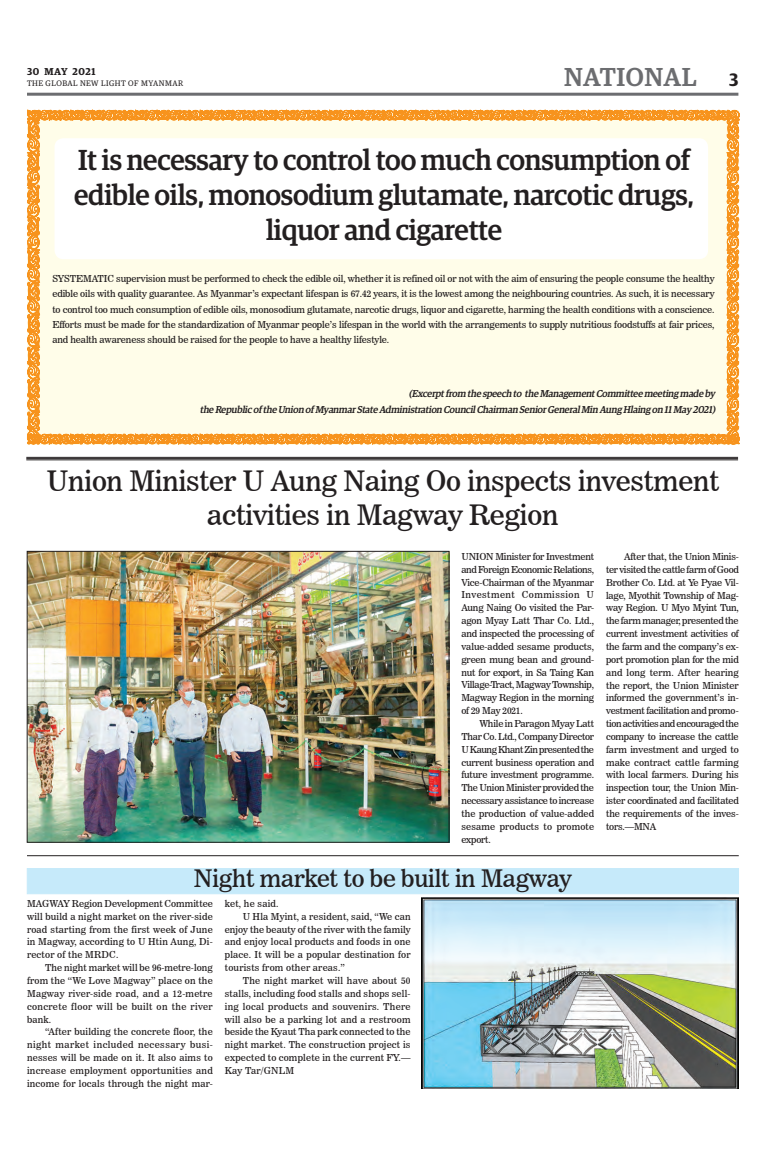
<style>
.page{position:relative;width:773px;height:1152px;background:#fff}
.page>*{position:absolute;margin:0;border:0;box-sizing:border-box;transform-origin:0 0}
.Big_Sub_Heading{font:500 29px/34.8px "Guardian Egyp";letter-spacing:-.01em;color:#231f20;text-align:center;scale:.96 1}
._1_Clm_Head{font:28px/33.6px "News 706 BT Roman C";letter-spacing:-.01em;color:#231f20;text-align:center}
.t1{font:500 26px "Guardian Egyp";letter-spacing:.02em;color:#6c6d70}
._1_Clm_Head-2{font:24px "News 706 BT Roman C";letter-spacing:-.01em;color:#231f20}
._2nd_Body{font:italic 500 10px "Guardian Egyp";color:#231f20;scale:.96 1}
.t2{font:600 10px "Guardian Egyp";letter-spacing:.06em;color:#231f20}
._2nd_Body-2{font:9.5px/12.9px "News 706 BT Roman C";letter-spacing:.02em;color:#231f20;text-align:justify}
.Normal_Para{font:9.5px/15.4px "News 706 BT Roman C";letter-spacing:-.01em;color:#231f20;text-align:justify}
.t3{font:8px "Guardian Egyp";letter-spacing:.06em;color:#231f20}
.s1{font-weight:600;font-size:18px;color:#231f20}
</style>
<div class="page">
<hr style="left:27px;top:93px;width:711px;height:3px;background:#6c6d70">
<div style="left:27px;top:868px;width:711px;height:26px;background:#c6eafa"></div>
<svg style="left:27px;top:110px;width:712px;height:335px"></svg>
<hr style="left:26px;top:457px;width:712px;height:1px;background:#231f20">
<hr style="left:26px;top:458px;width:712px;height:1px;background:#231f20">
<hr style="left:26px;top:460px;width:712px;height:1px;background:#231f20">
<img style="left:29px;top:553px;width:418px;height:287px">
<div style="left:27px;top:551px;width:422px;height:291px;border:1px solid #231f20"></div>
<hr style="left:27px;top:855px;width:711px;height:1px;background:#231f20">
<img style="left:422px;top:897px;width:316px;height:192px">
<p class="t2" style="left:27px;top:64px;width:70px">30 MAY 2021</p>
<p class="t3" style="left:27px;top:78px;width:158px">THE GLOBAL NEW LIGHT OF MYANMAR</p>
<h3 class="t1" style="left:564px;top:59px;width:176px">NATIONAL <span class="s1">3</span></h3>
<p class="Big_Sub_Heading" style="left:74px;top:140px;width:647px">It is necessary to control too much consumption of edible oils, monosodium glutamate, narcotic drugs, liquor and cigarette</p>
<p class="Normal_Para" style="left:52px;top:271px;width:663px">SYSTEMATIC supervision must be performed to check the edible oil, whether it is refined oil or not with the aim of ensuring the people consume the healthy edible oils with quality guarantee. As Myanmar’s expectant lifespan is 67.42 years, it is the lowest among the neighbouring countries. As such, it is necessary to control too much consumption of edible oils, monosodium glutamate, narcotic drugs, liquor and cigarette, harming the health conditions with a conscience.<br>Efforts must be made for the standardization of Myanmar people’s lifespan in the world with the arrangements to supply nutritious foodstuffs at fair prices, and health awareness should be raised for the people to have a healthy lifestyle.</p>
<p class="_2nd_Body" style="left:409px;top:387px;width:321px">(Excerptfrom the speech to the ManagementCommittee meeting made by</p>
<p class="_2nd_Body" style="left:200px;top:403px;width:541px">the Republicofthe Union ofMyanmarState Administration CouncilChairman SeniorGeneralMin Aung Hlaing on 11May 2021)</p>
<p class="_1_Clm_Head" style="left:47px;top:464px;width:674px">Union Minister U Aung Naing Oo inspects investment activities in Magway Region</p>
<p class="_2nd_Body-2" style="left:461px;top:550px;width:134px">UNION Minister for Investment and Foreign Economic Relations, Vice-Chairman of the Myanmar Investment Commission U Aung Naing Oo visited the Par&shy;agon Myay Latt Thar Co. Ltd., and inspected the processing of value-added sesame products, green mung bean and ground&shy;nut for export, in Sa Taing Kan Village-Tract, Magway Township, Magway Region in the morning of 29 May 2021.</p>
<p class="_2nd_Body-2" style="left:461px;top:717px;width:134px;text-indent:18px">While in Paragon Myay Latt Thar Co. Ltd., Company Director U Kaung Khant Zin presented the current business operation and future investment programme.<br>The Union Minister provided the necessary assistance to increase the production of value-added sesame products to promote export.</p>
<p class="_2nd_Body-2" style="left:606px;top:550px;width:134px;text-indent:18px">After that, the Union Minis&shy;ter visited the cattle farm of Good Brother Co. Ltd. at Ye Pyae Vil&shy;lage, Myothit Township of Mag&shy;way Region. U Myo Myint Tun, the farm manager, presented the current investment activities of the farm and the company’s ex&shy;port promotion plan for the mid and long term. After hearing the report, the Union Minister informed the government’s in&shy;vestment facilitation and promo&shy;tion activities and encouraged the company to increase the cattle farm investment and urged to make contract cattle farming with local farmers. During his inspection tour, the Union Min&shy;ister coordinated and facilitated the requirements of the inves&shy;tors.—MNA</p>
<p class="_1_Clm_Head-2" style="left:194px;top:864px;width:379px">Night market to be built in Magway</p>
<p class="_2nd_Body-2" style="left:27px;top:897px;width:187px">MAGWAY Region Development Committee will build a night market on the river-side road starting from the first week of June in Magway, according to U Htin Aung, Di&shy;rector of the MRDC.</p>
<p class="_2nd_Body-2" style="left:27px;top:961px;width:187px;text-indent:18px">The night market will be 96-metre-long from the “We Love Magway” place on the Magway river-side road, and a 12-metre concrete floor will be built on the river bank.</p>
<p class="_2nd_Body-2" style="left:27px;top:1026px;width:187px;text-indent:18px">“After building the concrete floor, the night market included necessary busi&shy;nesses will be made on it. It also aims to increase employment opportunities and income for locals through the night mar-</p>
<p class="_2nd_Body-2" style="left:225px;top:897px;width:55px">ket, he said.</p>
<p class="_2nd_Body-2" style="left:225px;top:910px;width:187px;text-indent:18px">U Hla Myint, a resident, said, “We can enjoy the beauty of the river with the family and enjoy local products and foods in one place. It will be a popular destination for tourists from other areas.”</p>
<p class="_2nd_Body-2" style="left:225px;top:974px;width:187px;text-indent:18px">The night market will have about 50 stalls, including food stalls and shops sell&shy;ing local products and souvenirs. There will also be a parking lot and a restroom beside the Kyaut Tha park connected to the night market. The construction project is expected to complete in the current FY.— Kay Tar/GNLM</p>
</div>
